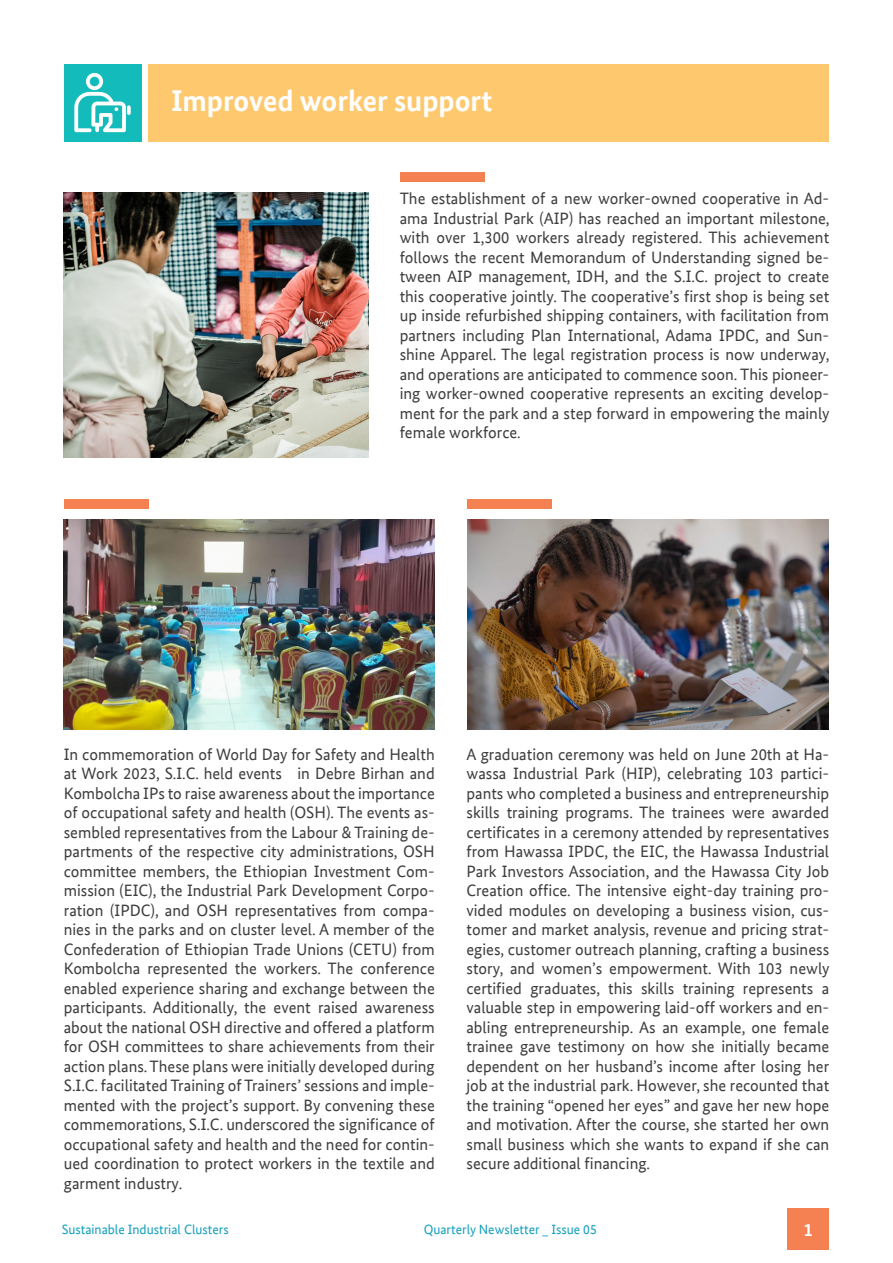
<style>
.page{position:relative;width:893px;height:1263px;background:#fff}
.page>*{position:absolute;margin:0;border:0;box-sizing:border-box;transform-origin:0 0}
.t1{font:700 30px "Bundes Sans Office T";color:#fff}
.t2{font:700 18px "Bundes Sans Office T";color:#fff}
.t3{font:16.5px/19.5px "Bundes Sans Office T";color:#3e3e3f;text-align:justify}
.t4{font:13.5px "Bundes Sans Office T";color:#14a0c0}
</style>
<div class="page">
<div style="left:787px;top:1208px;width:42px;height:42px;background:#f58152"></div>
<div style="left:64px;top:64px;width:77px;height:77px;background:#14bbbb"></div>
<div style="left:148px;top:64px;width:680px;height:77px;background:#fec86f"></div>
<svg style="left:74px;top:73px;width:52px;height:59px"></svg>
<svg style="left:127px;top:105px;width:4px;height:10px"></svg>
<div style="left:400px;top:173px;width:85px;height:9px;background:#f58152"></div>
<div style="left:64px;top:500px;width:85px;height:9px;background:#f58152"></div>
<div style="left:467px;top:500px;width:85px;height:9px;background:#f58152"></div>
<img style="left:64px;top:193px;width:305px;height:265px">
<img style="left:64px;top:519px;width:371px;height:210px">
<img style="left:467px;top:519px;width:361px;height:210px">
<p class="t1" style="left:171px;top:83px;width:323px">Improved worker support</p>
<p class="t3" style="left:400px;top:189px;width:431px">The establishment of a new worker-owned cooperative in Ad&shy;ama Industrial Park (AIP) has reached an important milestone, with over 1,300 workers already registered. This achievement follows the recent Memorandum of Understanding signed be&shy;tween AIP management, IDH, and the S.I.C. project to create this cooperative jointly. The cooperative’s first shop is being set up inside refurbished shipping containers, with facilitation from partners including Plan International, Adama IPDC, and Sun&shy;shine Apparel. The legal registration process is now underway, and operations are anticipated to commence soon. This pioneer&shy;ing worker-owned cooperative represents an exciting develop&shy;ment for the park and a step forward in empowering the mainly female workforce.</p>
<p class="t3" style="left:64px;top:744px;width:373px">In commemoration of World Day for Safety and Health at Work 2023, S.I.C. held events in Debre Birhan and Kombolcha IPs to raise awareness about the importance of occupational safety and health (OSH). The events as&shy;sembled representatives from the Labour &amp; Training de&shy;partments of the respective city administrations, OSH committee members, the Ethiopian Investment Com&shy;mission (EIC), the Industrial Park Development Corpo&shy;ration (IPDC), and OSH representatives from compa&shy;nies in the parks and on cluster level. A member of the Confederation of Ethiopian Trade Unions (CETU) from Kombolcha represented the workers. The conference enabled experience sharing and exchange between the participants. Additionally, the event raised awareness about the national OSH directive and offered a platform for OSH committees to share achievements from their action plans. These plans were initially developed during S.I.C. facilitated Training of Trainers’ sessions and imple&shy;mented with the project’s support. By convening these commemorations, S.I.C. underscored the significance of occupational safety and health and the need for contin&shy;ued coordination to protect workers in the textile and garment industry.</p>
<p class="t3" style="left:466px;top:744px;width:365px">A graduation ceremony was held on June 20th at Ha&shy;wassa Industrial Park (HIP), celebrating 103 partici&shy;pants who completed a business and entrepreneurship skills training programs. The trainees were awarded certificates in a ceremony attended by representatives from Hawassa IPDC, the EIC, the Hawassa Industrial Park Investors Association, and the Hawassa City Job Creation office. The intensive eight-day training pro&shy;vided modules on developing a business vision, cus&shy;tomer and market analysis, revenue and pricing strat&shy;egies, customer outreach planning, crafting a business story, and women’s empowerment. With 103 newly certified graduates, this skills training represents a valuable step in empowering laid-off workers and en&shy;abling entrepreneurship. As an example, one female trainee gave testimony on how she initially became dependent on her husband’s income after losing her job at the industrial park. However, she recounted that the training “opened her eyes” and gave her new hope and motivation. After the course, she started her own small business which she wants to expand if she can secure additional financing.</p>
<p class="t4" style="left:62px;top:1222px;width:169px">Sustainable Industrial Clusters</p>
<p class="t4" style="left:424px;top:1222px;width:175px">Quarterly Newsletter _ Issue 05</p>
<p class="t2" style="left:804px;top:1219px;width:10px">1</p>
</div>
